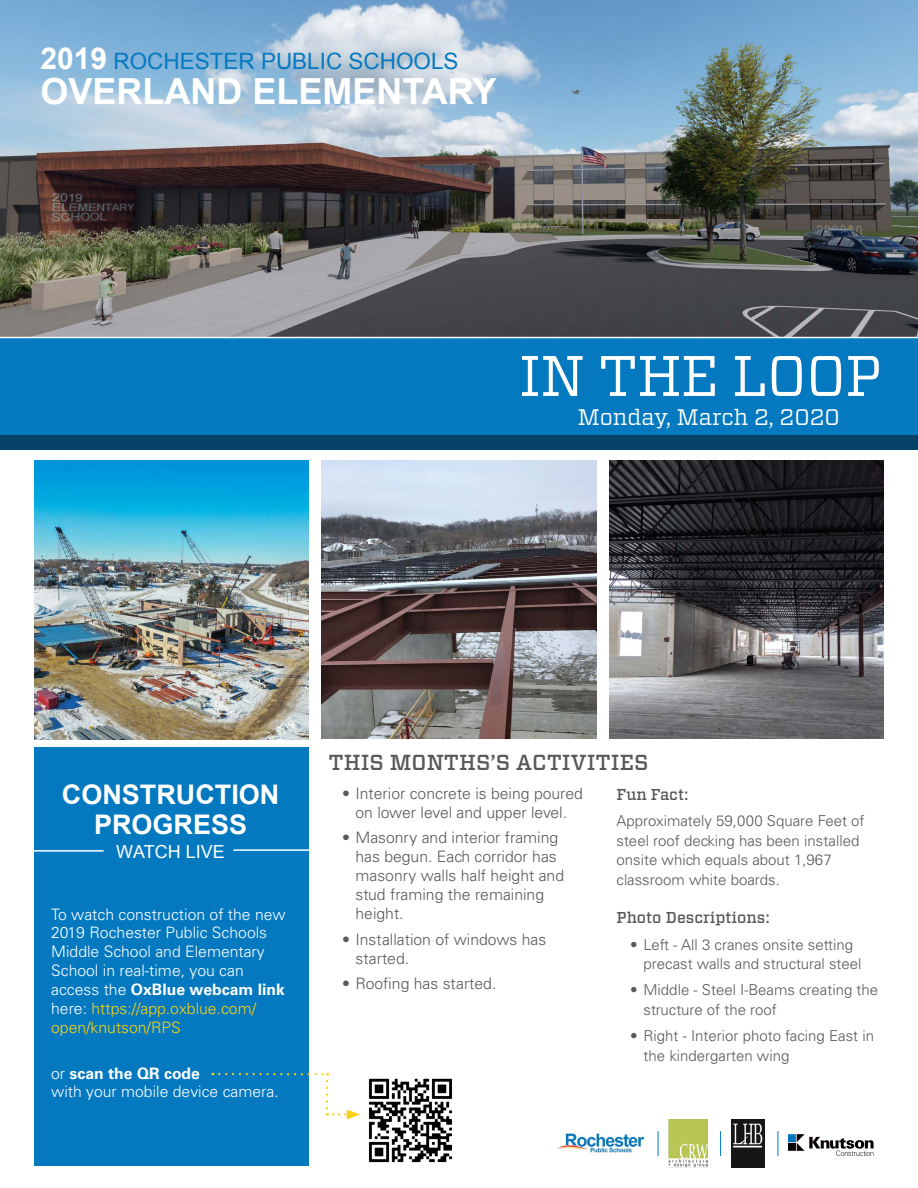
<style>
.page{position:relative;width:918px;height:1188px;background:#fff}
.page>*{position:absolute;margin:0;border:0;box-sizing:border-box;transform-origin:0 0}
.t1{font:57px "Vitesse";letter-spacing:-.01em;color:#fff}
.Body_Copy{font:700 36px "Arial";color:#fff}
.Bullets{font:700 27px/30px "Arial";color:#fff;text-align:center}
.Body_Copy-2{font:22.5px "Arial";color:#0479bf}
.t2{font:22.5px "Vitesse";color:#fff}
.Body_Heading{font:500 21.75px "Vitesse";color:#57585a}
.Bullets-2{font:18px "Arial";color:#fff}
.t3{font:300 15.75px/18.9px "Univers LT Std";color:#57585a}
.Bullets-3{font:300 15.75px/18.9px "Univers LT Std";color:#fff}
.Bullets-4{font:500 15.75px "Vitesse";color:#57585a}
.Body_Copy-3{font:300 15px/19.5px "Univers LT Std";color:#57585a}
.s1{font-weight:700;font-size:30px;color:#fff}
.s2{font-weight:700}
.s3{color:#fbd116}
</style>
<div class="page">
<img style="left:0;top:0;width:918px;height:337px">
<img style="left:322px;top:461px;width:274px;height:277px">
<img style="left:609px;top:461px;width:275px;height:277px">
<div style="left:34px;top:747px;width:275px;height:419px;background:#0479bf"></div>
<div style="left:0;top:407px;width:918px;height:42px;background:#064267"></div>
<div style="left:0;top:338px;width:918px;height:97px;background:#0479bf"></div>
<img style="left:557px;top:1133px;width:88px;height:20px">
<img style="left:668px;top:1120px;width:39px;height:48px">
<img style="left:732px;top:1119px;width:33px;height:49px">
<svg style="left:788px;top:1134px;width:86px;height:22px"></svg>
<svg style="left:658px;top:1131px;width:1px;height:25px"></svg>
<svg style="left:720px;top:1131px;width:1px;height:25px"></svg>
<svg style="left:778px;top:1131px;width:1px;height:25px"></svg>
<img style="left:34px;top:461px;width:275px;height:278px">
<hr style="left:15px;top:850px;width:89px;height:2px;background:#fff">
<hr style="left:233px;top:849px;width:89px;height:2px;background:#fff">
<svg style="left:213px;top:1073px;width:115px;height:2px"></svg>
<svg style="left:326px;top:1081px;width:34px;height:38px"></svg>
<img style="left:368px;top:1078px;width:85px;height:85px">
<p class="Body_Copy-2" style="left:40px;top:46px;width:420px"><span class="s1">2019</span> ROCHESTER PUBLIC SCHOOLS</p>
<p class="Body_Copy" style="left:40px;top:67px;width:458px">OVERLAND ELEMENTARY</p>
<p class="t1" style="left:519px;top:337px;width:365px">IN THE LOOP</p>
<p class="t2" style="left:578px;top:401px;width:264px">Monday, March 2, 2020</p>
<p class="Bullets" style="left:62px;top:780px;width:219px">CONSTRUCTION<br>PROGRESS</p>
<p class="Bullets-2" style="left:116px;top:840px;width:110px">WATCH LIVE</p>
<p class="Bullets-3" style="left:51px;top:905px;width:236px">To watch construction of the new<br>2019 Rochester Public Schools<br>Middle School and Elementary<br>School in real-time, you can access the <span class="s2">OxBlue webcam link </span>here: <span class="s3">https://app.oxblue.com/ open/knutson/RPS</span></p>
<p class="Bullets-3" style="left:51px;top:1064px;width:229px;line-height:18.3px">or <span class="s2">scan the QR code<br></span>with your mobile device camera.</p>
<p class="Body_Heading" style="left:328px;top:748px;width:321px">THIS MONTHS’S ACTIVITIES</p>
<p class="t3" style="left:342px;top:784px;width:243px;text-align:center">• Interior concrete is being poured on lower level and upper level.</p>
<p class="t3" style="left:355px;top:828px;width:210px;text-indent:-13px">• Masonry and interior framing has begun. Each corridor has masonry walls half height and stud framing the remaining height.</p>
<p class="t3" style="left:355px;top:930px;width:192px;text-indent:-13px">• Installation of windows has started.</p>
<p class="t3" style="left:342px;top:974px;width:156px">• Roofing has started.</p>
<p class="Bullets-4" style="left:616px;top:784px;width:73px">Fun Fact:</p>
<p class="Body_Copy-3" style="left:616px;top:811px;width:250px">Approximately 59,000 Square Feet of steel roof decking has been installed onsite which equals about 1,967 classroom white boards.</p>
<p class="Bullets-4" style="left:616px;top:907px;width:154px">Photo Descriptions:</p>
<p class="Body_Copy-3" style="left:644px;top:934px;width:220px;text-indent:-14px">• Left - All 3 cranes onsite setting precast walls and structural steel</p>
<p class="Body_Copy-3" style="left:644px;top:980px;width:236px;text-indent:-14px">• Middle - Steel I-Beams creating the structure of the roof</p>
<p class="Body_Copy-3" style="left:644px;top:1026px;width:232px;text-indent:-14px">• Right - Interior photo facing East in the kindergarten wing</p>
</div>
